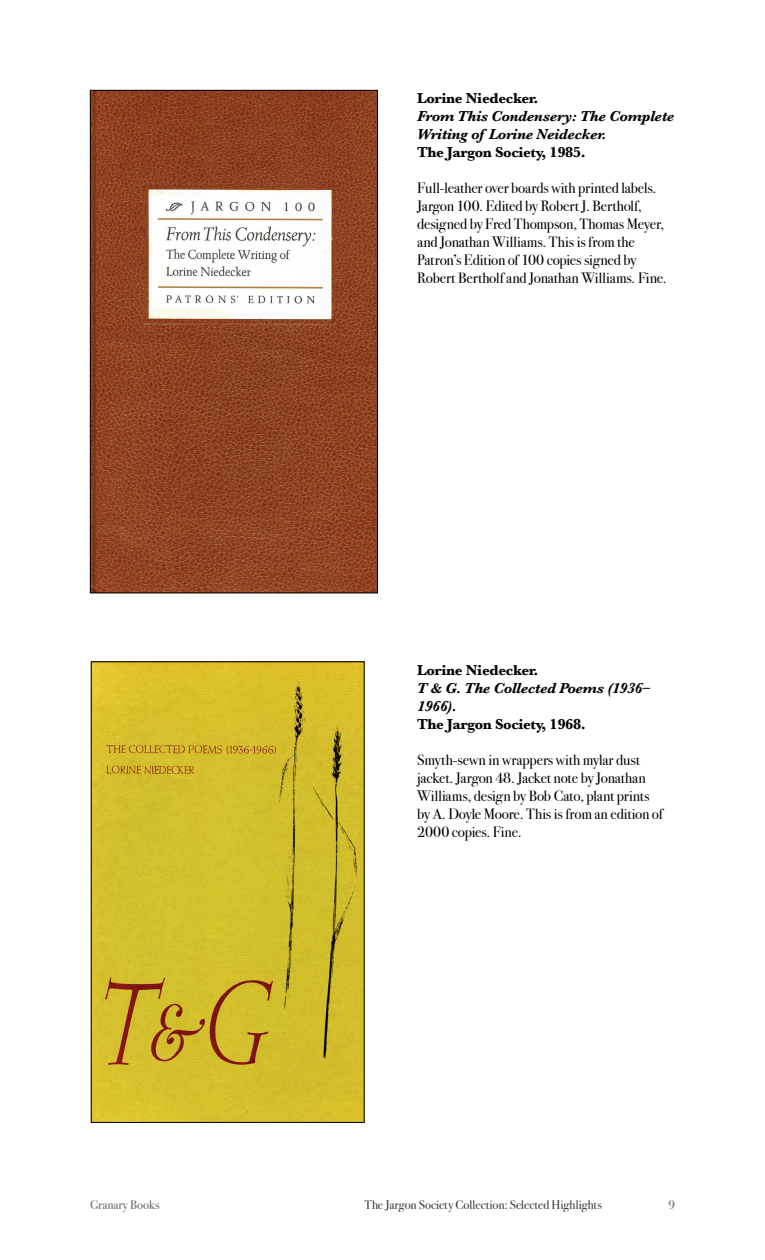
<style>
.page{position:relative;width:765px;height:1260px;background:#fff}
.page>*{position:absolute;margin:0;border:0;box-sizing:border-box;transform-origin:0 0}
.t1{font:15px/18px "Bodoni Svty Two ITCTT";letter-spacing:-.01em;color:#000}
.t2{font:italic 700 15px/18px "Baskerville";letter-spacing:-.02em;color:#040503}
.t3{font:700 15px "Baskerville";letter-spacing:-.02em;color:#040503}
.t4{font:12.5px "Bodoni Svty Two ITCTT";color:#3b3532}
.t5{font:12.5px "Bodoni Svty Two ITCTT";color:#666}
</style>
<div class="page">
<img style="left:92px;top:92px;width:284px;height:499px">
<div style="left:90px;top:90px;width:288px;height:503px;border:1px solid #000"></div>
<img style="left:93px;top:664px;width:270px;height:457px">
<div style="left:91px;top:662px;width:274px;height:461px;border:1px solid #000"></div>
<p class="t3" style="left:417px;top:88px;width:123px">Lorine Niedecker.</p>
<p class="t2" style="left:417px;top:108px;width:258px">From This Condensery: The Complete<br>Writing of Lorine Neidecker.</p>
<p class="t3" style="left:417px;top:142px;width:170px">The Jargon Society, 1985.</p>
<p class="t1" style="left:417px;top:178px;width:251px">Full-leather over boards with printed labels.<br>Jargon 100. Edited by Robert J. Bertholf, designed by Fred Thompson, Thomas Meyer, and Jonathan Williams. This is from the Patron’s Edition of 100 copies signed by Robert Bertholf and Jonathan Williams. Fine.</p>
<p class="t3" style="left:417px;top:660px;width:123px">Lorine Niedecker.</p>
<p class="t2" style="left:417px;top:679px;width:234px">T &amp; G. The Collected Poems (1936–<br>1966).</p>
<p class="t3" style="left:417px;top:714px;width:170px">The Jargon Society, 1968.</p>
<p class="t1" style="left:417px;top:749px;width:247px">Smyth-sewn in wrappers with mylar dust jacket. Jargon 48. Jacket note by Jonathan Williams, design by Bob Cato, plant prints by A. Doyle Moore. This is from an edition of 2000 copies. Fine.</p>
<p class="t5" style="left:90px;top:1195px;width:71px">Granary Books</p>
<p class="t4" style="left:365px;top:1195px;width:239px">The Jargon Society Collection: Selected Highlights</p>
<p class="t5" style="left:668px;top:1195px;width:8px">9</p>
</div>
